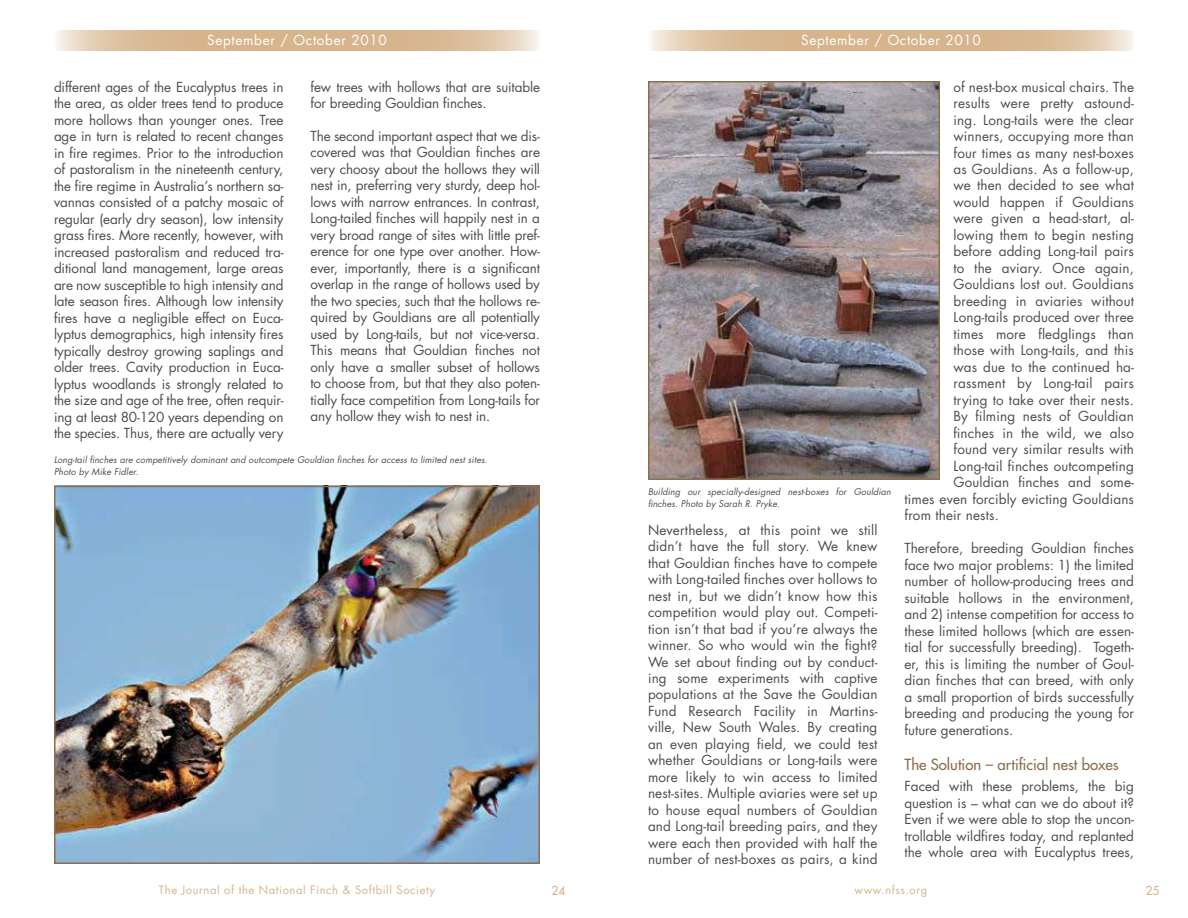
<style>
.page{position:relative;width:1188px;height:918px;background:#fff}
.page>*{position:absolute;margin:0;border:0;box-sizing:border-box;transform-origin:0 0}
.t1{font:15px "Futura";color:#8c6e4e}
.t2{font:13.5px/16.5px "Futura";letter-spacing:.01em;color:#4d4d4f;text-align:justify}
.t3{font:13.5px/16.5px "Futura";letter-spacing:-.01em;color:#4d4d4f}
.t4{font:13.5px "Futura";letter-spacing:.05em;color:#fff}
.t5{font:12px "Futura";color:#d6b48d}
.t6{font:11.25px "Futura";letter-spacing:.05em;color:#d6b48d}
.t7{font:italic 9px/12px "Futura";letter-spacing:.01em;color:#4d4d4f}
</style>
<div class="page">
<svg style="left:56px;top:30px;width:483px;height:20px;background:#dbbe9c"></svg>
<svg style="left:650px;top:31px;width:483px;height:19px;background:#dbbe9c"></svg>
<img style="left:57px;top:489px;width:480px;height:372px">
<div style="left:54px;top:486px;width:486px;height:378px;border:2px solid #8c6e4e"></div>
<img style="left:651px;top:84px;width:286px;height:393px">
<div style="left:648px;top:81px;width:292px;height:399px;border:2px solid #8c6e4e"></div>
<p class="t4" style="left:207px;top:31px;width:181px">September / October 2010</p>
<p class="t2" style="left:54px;top:78px;width:231px">different ages of the Eucalyptus trees in the area, as older trees tend to produce more hollows than younger ones. Tree age in turn is related to recent changes in fire regimes. Prior to the introduction of pastoralism in the nineteenth century, the fire regime in Australia’s northern sa&shy;vannas consisted of a patchy mosaic of regular (early dry season), low intensity grass fires. More recently, however, with increased pastoralism and reduced tra&shy;ditional land management, large areas are now susceptible to high intensity and late season fires. Although low intensity fires have a negligible effect on Euca&shy;lyptus demographics, high intensity fires typically destroy growing saplings and older trees. Cavity production in Euca&shy;lyptus woodlands is strongly related to the size and age of the tree, often requir&shy;ing at least 80-120 years depending on the species. Thus, there are actually very</p>
<p class="t3" style="left:310px;top:78px;width:231px">few trees with hollows that are suitable for breeding Gouldian finches.</p>
<p class="t2" style="left:310px;top:128px;width:231px">The second important aspect that we dis&shy;covered was that Gouldian finches are very choosy about the hollows they will nest in, preferring very sturdy, deep hol&shy;lows with narrow entrances. In contrast, Long-tailed finches will happily nest in a very broad range of sites with little pref&shy;erence for one type over another. How&shy;ever, importantly, there is a significant overlap in the range of hollows used by the two species, such that the hollows re&shy;quired by Gouldians are all potentially used by Long-tails, but not vice-versa.<br>This means that Gouldian finches not only have a smaller subset of hollows to choose from, but that they also poten&shy;tially face competition from Long-tails for any hollow they wish to nest in.</p>
<p class="t7" style="left:54px;top:454px;width:435px">Long-tail finches are competitively dominant and outcompete Gouldian finches for access to limited nest sites.<br>Photo by Mike Fidler.</p>
<p class="t6" style="left:159px;top:883px;width:278px">The Journal of the National Finch &amp; Softbill Society</p>
<p class="t5" style="left:552px;top:882px;width:15px">24</p>
<p class="t4" style="left:801px;top:31px;width:181px">September / October 2010</p>
<p class="t7" style="left:648px;top:486px;width:245px">Building our specially-designed nest-boxes for Gouldian finches. Photo by Sarah R. Pryke.</p>
<p class="t2" style="left:648px;top:521px;width:231px">Nevertheless, at this point we still didn’t have the full story. We knew that Gouldian finches have to compete with Long-tailed finches over hollows to nest in, but we didn’t know how this competition would play out. Competi&shy;tion isn’t that bad if you’re always the winner. So who would win the fight?<br>We set about finding out by conduct&shy;ing some experiments with captive populations at the Save the Gouldian Fund Research Facility in Martins&shy;ville, New South Wales. By creating an even playing field, we could test whether Gouldians or Long-tails were more likely to win access to limited nest-sites. Multiple aviaries were set up to house equal numbers of Gouldian and Long-tail breeding pairs, and they were each then provided with half the number of nest-boxes as pairs, a kind</p>
<p class="t2" style="left:954px;top:78px;width:182px">of nest-box musical chairs. The</p>
<p class="t2" style="left:954px;top:95px;width:182px">results were pretty astound-</p>
<p class="t2" style="left:954px;top:111px;width:182px">ing. Long-tails were the clear</p>
<p class="t2" style="left:954px;top:128px;width:182px">winners, occupying more than</p>
<p class="t2" style="left:954px;top:144px;width:182px">four times as many nest-boxes</p>
<p class="t2" style="left:954px;top:161px;width:182px">as Gouldians. As a follow-up,</p>
<p class="t2" style="left:954px;top:177px;width:182px">we then decided to see what</p>
<p class="t2" style="left:954px;top:194px;width:182px">would happen if Gouldians</p>
<p class="t2" style="left:954px;top:210px;width:182px">were given a head-start, al-</p>
<p class="t2" style="left:954px;top:227px;width:182px">lowing them to begin nesting</p>
<p class="t2" style="left:954px;top:243px;width:182px">before adding Long-tail pairs</p>
<p class="t2" style="left:954px;top:260px;width:182px">to the aviary. Once again,</p>
<p class="t2" style="left:954px;top:276px;width:182px">Gouldians lost out. Gouldians</p>
<p class="t2" style="left:954px;top:293px;width:182px">breeding in aviaries without</p>
<p class="t2" style="left:954px;top:309px;width:182px">Long-tails produced over three</p>
<p class="t2" style="left:954px;top:326px;width:182px">times more fledglings than</p>
<p class="t2" style="left:954px;top:342px;width:182px">those with Long-tails, and this</p>
<p class="t2" style="left:954px;top:359px;width:182px">was due to the continued ha-</p>
<p class="t2" style="left:954px;top:375px;width:182px">rassment by Long-tail pairs</p>
<p class="t2" style="left:954px;top:392px;width:182px">trying to take over their nests.</p>
<p class="t2" style="left:954px;top:408px;width:182px">By filming nests of Gouldian</p>
<p class="t2" style="left:954px;top:425px;width:182px">finches in the wild, we also</p>
<p class="t2" style="left:954px;top:441px;width:182px">found very similar results with</p>
<p class="t2" style="left:954px;top:458px;width:182px">Long-tail finches outcompeting</p>
<p class="t2" style="left:954px;top:474px;width:182px">Gouldian finches and some-</p>
<p class="t2" style="left:904px;top:491px;width:231px">times even forcibly evicting Gouldians</p>
<p class="t2" style="left:904px;top:507px;width:96px">from their nests.</p>
<p class="t2" style="left:904px;top:540px;width:231px">Therefore, breeding Gouldian finches face two major problems: 1) the limited number of hollow-producing trees and suitable hollows in the environment, and 2) intense competition for access to these limited hollows (which are essen&shy;tial for successfully breeding). Togeth&shy;er, this is limiting the number of Goul&shy;dian finches that can breed, with only a small proportion of birds successfully breeding and producing the young for future generations.</p>
<p class="t1" style="left:904px;top:754px;width:216px">The Solution – artificial nest boxes</p>
<p class="t2" style="left:904px;top:778px;width:231px">Faced with these problems, the big question is – what can we do about it?<br>Even if we were able to stop the uncon&shy;trollable wildfires today, and replanted the whole area with Eucalyptus trees,</p>
<p class="t6" style="left:855px;top:883px;width:74px">www.nfss.org</p>
<p class="t5" style="left:1146px;top:882px;width:15px">25</p>
</div>
